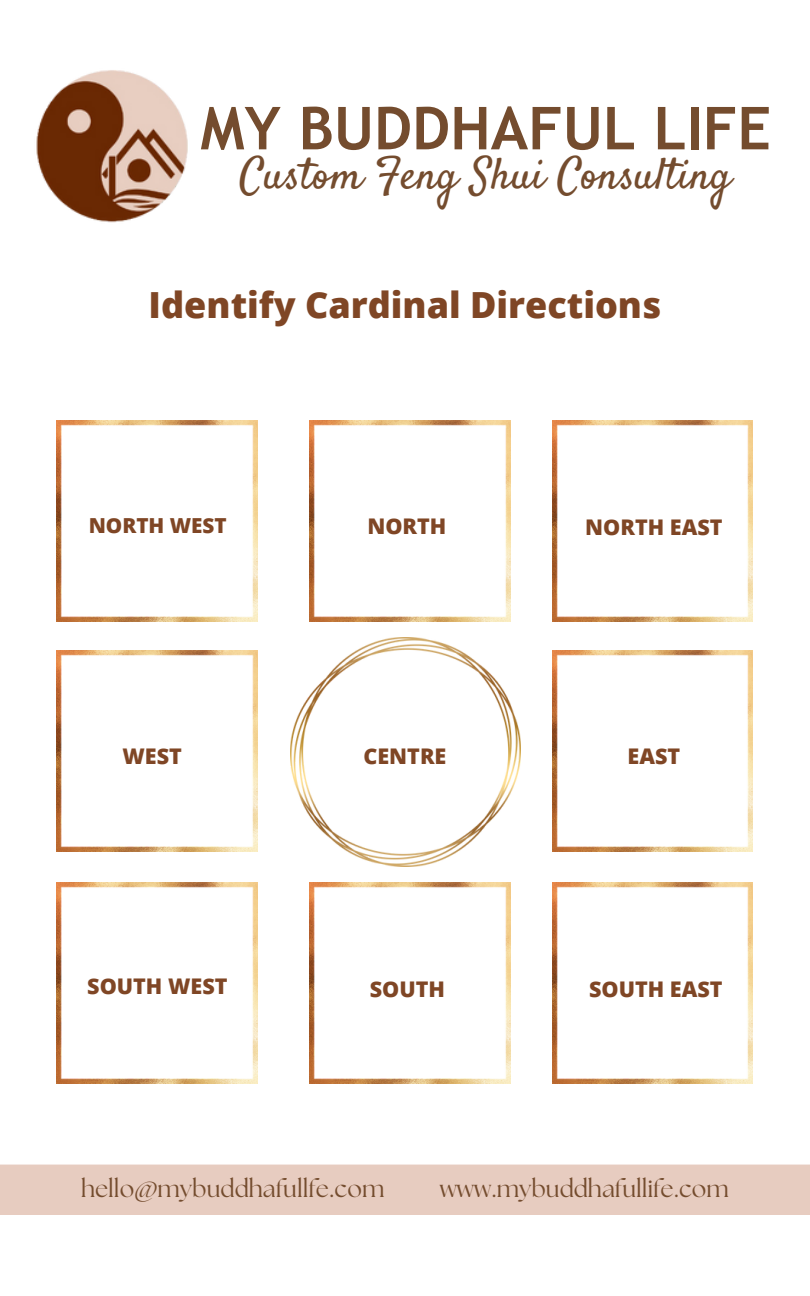
<style>
.page{position:relative;width:810px;height:1296px;background:#fff}
.page>*{position:absolute;margin:0;border:0;box-sizing:border-box;transform-origin:0 0}
.t1{font:700 59.18px "Trebuchet MS";color:#744c2e}
.t2{font:44.1px "Satisfy";color:#744c2e}
.t3{font:800 36px "Open Sans";color:#7f4625}
.t4{font:24.3px "The Seasons";color:#744c2e}
.t5{font:800 21.6px "Open Sans";color:#7f4625}
.t6{font:800 20.7px "Open Sans";color:#7f4625}
</style>
<div class="page">
<img style="left:57px;top:883px;width:201px;height:200px">
<img style="left:310px;top:883px;width:201px;height:200px">
<img style="left:552px;top:883px;width:201px;height:200px">
<img style="left:552px;top:651px;width:201px;height:201px">
<img style="left:57px;top:651px;width:201px;height:201px">
<img style="left:57px;top:420px;width:201px;height:201px">
<img style="left:310px;top:420px;width:201px;height:201px">
<img style="left:552px;top:420px;width:201px;height:201px">
<img style="left:291px;top:637px;width:229px;height:230px">
<img style="left:36px;top:70px;width:152px;height:153px">
<div style="left:0;top:1165px;width:810px;height:50px;background:#e7ccc0"></div>
<p class="t1" style="left:200px;top:94px;width:572px">MY BUDDHAFUL LIFE</p>
<p class="t2" style="left:240px;top:147px;width:493px">Custom Feng Shui Consulting</p>
<p class="t3" style="left:149px;top:279px;width:514px">Identify Cardinal Directions</p>
<p class="t6" style="left:89px;top:511px;width:140px">NORTH WEST</p>
<p class="t5" style="left:367px;top:511px;width:81px">NORTH</p>
<p class="t5" style="left:585px;top:512px;width:139px">NORTH EAST</p>
<p class="t5" style="left:123px;top:741px;width:61px">WEST</p>
<p class="t5" style="left:628px;top:741px;width:54px">EAST</p>
<p class="t5" style="left:363px;top:741px;width:84px">CENTRE</p>
<p class="t5" style="left:87px;top:971px;width:142px">SOUTH WEST</p>
<p class="t5" style="left:370px;top:974px;width:77px">SOUTH</p>
<p class="t5" style="left:589px;top:974px;width:135px">SOUTH EAST</p>
<p class="t4" style="left:81px;top:1178px;width:305px">hello@mybuddhafullfe.com</p>
<p class="t4" style="left:440px;top:1178px;width:291px">www.mybuddhafullife.com</p>
</div>
